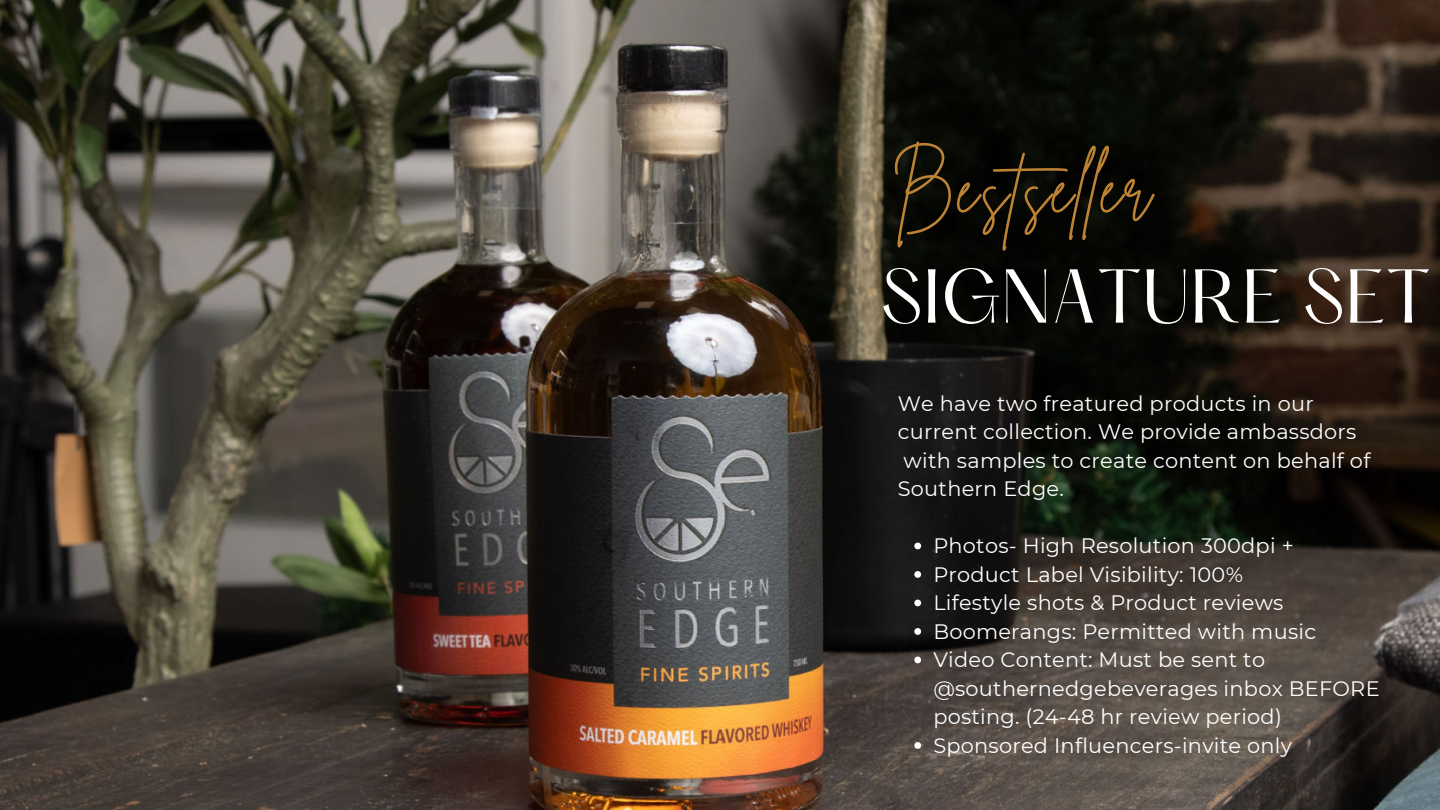
<style>
.page{position:relative;width:1440px;height:810px;background:#fff}
.page>*{position:absolute;margin:0;border:0;box-sizing:border-box;transform-origin:0 0}
.t1{font:66.8px "Brittany Signature";letter-spacing:.045em;color:#bd8334}
.t2{font:66.7px "Hatton";letter-spacing:.015em;color:#fff}
.t3{font:20.9px/28.5px "Montserrat";letter-spacing:.015em;color:#fff}
</style>
<div class="page">
<img style="left:0;top:0;width:1440px;height:810px">
<svg style="left:914px;top:543px;width:7px;height:6px"></svg>
<svg style="left:914px;top:571px;width:7px;height:7px"></svg>
<svg style="left:914px;top:600px;width:7px;height:6px"></svg>
<svg style="left:914px;top:628px;width:7px;height:7px"></svg>
<svg style="left:914px;top:657px;width:7px;height:6px"></svg>
<svg style="left:914px;top:742px;width:7px;height:7px"></svg>
<h1 class="t1" style="left:890px;top:146px;width:262px">Bestseller</h1>
<h2 class="t2" style="left:881px;top:265px;width:551px">SIGNATURE SET</h2>
<p class="t3" style="left:898px;top:389px;width:474px">We have two freatured products in our current collection. We provide ambassdors with samples to create content on behalf of Southern Edge.</p>
<p class="t3" style="left:933px;top:531px;width:448px">Photos- High Resolution 300dpi + Product Label Visibility: 100%<br>Lifestyle shots &amp; Product reviews Boomerangs: Permitted with music Video Content: Must be sent to @southernedgebeverages inbox BEFORE posting. (24-48 hr review period)<br>Sponsored Influencers-invite only</p>
</div>
